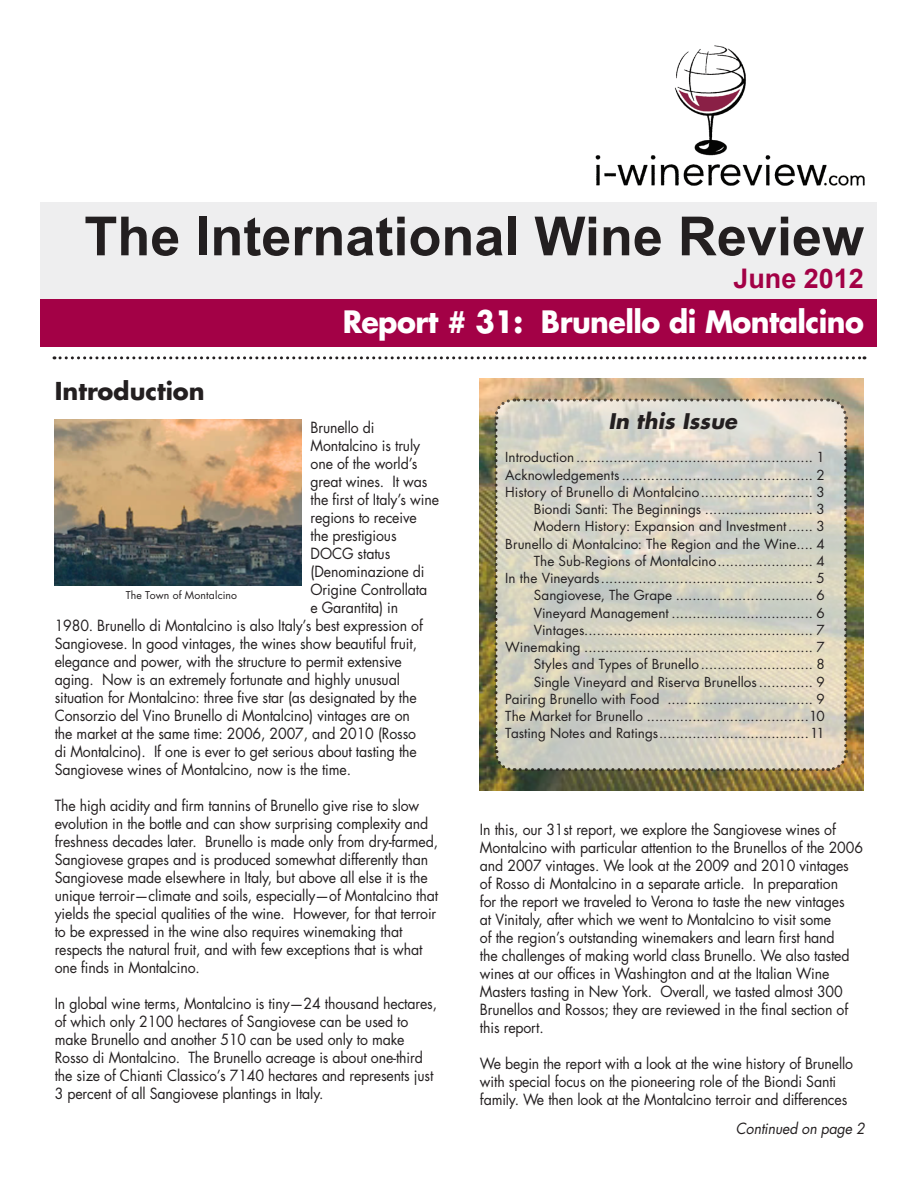
<style>
.page{position:relative;width:918px;height:1188px;background:#fff}
.page>*{position:absolute;margin:0;border:0;box-sizing:border-box;transform-origin:0 0}
.t1{font:700 54px "Arial";color:#231f20}
.t2{font:700 30px "Futura Std";letter-spacing:-.02em;color:#fff;scale:.95 1}
.t3{font:700 27px "Arial";color:#a30146}
.t4{font:700 24px "Futura Std";color:#231f20}
.t5{font:italic 700 21px "Futura Std";color:#231f20}
.t6{font:15px/18px "Futura Std";letter-spacing:-.01em;color:#231f20;scale:.94 1}
.t7{font:italic 15px "Futura Std";letter-spacing:-.01em;color:#231f20;scale:.94 1}
.t8{font:13.5px/17.2px "Futura Std";letter-spacing:.005em;color:#231f20;text-align:right}
.t9{font:10.5px "Futura Std";letter-spacing:.015em;color:#231f20}
</style>
<div class="page">
<img style="left:480px;top:378px;width:384px;height:413px">
<div style="left:40px;top:202px;width:838px;height:128px;background:#eeeeef"></div>
<div style="left:40px;top:299px;width:838px;height:47px;background:#a30146"></div>
<img style="left:595px;top:45px;width:270px;height:141px">
<svg style="left:54px;top:356px;width:811px;height:3px"></svg>
<svg style="left:493px;top:397px;width:356px;height:376px;background:#d2cfc0"></svg>
<img style="left:54px;top:419px;width:248px;height:166px">
<h1 class="t1" style="left:84px;top:206px;width:781px">The International Wine Review</h1>
<h3 class="t3" style="left:733px;top:263px;width:132px">June 2012</h3>
<h2 class="t2" style="left:343px;top:302px;width:550px">Report # 31: Brunello di Montalcino</h2>
<h3 class="t4" style="left:55px;top:375px;width:152px">Introduction</h3>
<p class="t6" style="left:311px;top:418px;width:69px">Brunello di</p>
<p class="t6" style="left:311px;top:436px;width:118px">Montalcino is truly</p>
<p class="t6" style="left:311px;top:454px;width:115px">one of the world’s</p>
<p class="t6" style="left:311px;top:472px;width:126px">great wines. It was</p>
<p class="t6" style="left:311px;top:490px;width:138px">the first of Italy’s wine</p>
<p class="t6" style="left:311px;top:508px;width:114px">regions to receive</p>
<p class="t6" style="left:311px;top:526px;width:93px">the prestigious</p>
<p class="t6" style="left:311px;top:544px;width:86px">DOCG status</p>
<p class="t6" style="left:311px;top:562px;width:123px">(Denominazione di</p>
<p class="t6" style="left:311px;top:580px;width:126px">Origine Controllata</p>
<p class="t6" style="left:310px;top:598px;width:95px">e Garantita) in</p>
<p class="t6" style="left:55px;top:616px;width:393px">1980. Brunello di Montalcino is also Italy’s best expression of</p>
<p class="t6" style="left:55px;top:634px;width:387px">Sangiovese. In good vintages, the wines show beautiful fruit,</p>
<p class="t6" style="left:55px;top:652px;width:371px">elegance and power, with the structure to permit extensive</p>
<p class="t6" style="left:55px;top:670px;width:369px">aging. Now is an extremely fortunate and highly unusual</p>
<p class="t6" style="left:55px;top:688px;width:387px">situation for Montalcino: three five star (as designated by the</p>
<p class="t6" style="left:55px;top:706px;width:379px">Consorzio del Vino Brunello di Montalcino) vintages are on</p>
<p class="t6" style="left:55px;top:724px;width:386px">the market at the same time: 2006, 2007, and 2010 (Rosso</p>
<p class="t6" style="left:55px;top:742px;width:387px">di Montalcino). If one is ever to get serious about tasting the</p>
<p class="t6" style="left:55px;top:760px;width:317px">Sangiovese wines of Montalcino, now is the time.</p>
<p class="t6" style="left:55px;top:796px;width:409px">The high acidity and firm tannins of Brunello give rise to slow evolution in the bottle and can show surprising complexity and freshness decades later. Brunello is made only from dry-farmed, Sangiovese grapes and is produced somewhat differently than Sangiovese made elsewhere in Italy, but above all else it is the unique terroir—climate and soils, especially—of Montalcino that yields the special qualities of the wine. However, for that terroir to be expressed in the wine also requires winemaking that respects the natural fruit, and with few exceptions that is what one finds in Montalcino.</p>
<p class="t6" style="left:55px;top:994px;width:408px">In global wine terms, Montalcino is tiny—24 thousand hectares, of which only 2100 hectares of Sangiovese can be used to make Brunello and another 510 can be used only to make Rosso di Montalcino. The Brunello acreage is about one-third the size of Chianti Classico’s 7140 hectares and represents just 3 percent of all Sangiovese plantings in Italy.</p>
<p class="t9" style="left:126px;top:588px;width:113px">The Town of Montalcino</p>
<h3 class="t5" style="left:608px;top:407px;width:130px">In this Issue</h3>
<p class="t8" style="left:505px;top:449px;width:321px">Introduction......................................................... 1<br>Acknowledgements .............................................. 2<br>History of Brunello di Montalcino........................... 3<br>Biondi Santi: The Beginnings .......................... 3<br>Modern History: Expansion and Investment...... 3<br>Brunello di Montalcino: The Region and the Wine.... 4<br>The Sub-Regions of Montalcino....................... 4<br>In the Vineyards................................................... 5<br>Sangiovese, The Grape ................................. 6<br>Vineyard Management .................................. 6<br>Vintages....................................................... 7<br>Winemaking ....................................................... 7<br>Styles and Types of Brunello........................... 8<br>Single Vineyard and Riserva Brunellos............. 9<br>Pairing Brunello with Food ................................... 9<br>The Market for Brunello .......................................10<br>Tasting Notes and Ratings....................................11</p>
<p class="t6" style="left:480px;top:821px;width:409px">In this, our 31st report, we explore the Sangiovese wines of Montalcino with particular attention to the Brunellos of the 2006 and 2007 vintages. We look at the 2009 and 2010 vintages of Rosso di Montalcino in a separate article. In preparation<br>for the report we traveled to Verona to taste the new vintages<br>at Vinitaly, after which we went to Montalcino to visit some<br>of the region’s outstanding winemakers and learn first hand<br>the challenges of making world class Brunello. We also tasted wines at our offices in Washington and at the Italian Wine Masters tasting in New York. Overall, we tasted almost 300<br>Brunellos and Rossos; they are reviewed in the final section of this report.</p>
<p class="t6" style="left:480px;top:1055px;width:398px">We begin the report with a look at the wine history of Brunello with special focus on the pioneering role of the Biondi Santi family. We then look at the Montalcino terroir and differences</p>
<p class="t7" style="left:736px;top:1119px;width:139px">Continued on page 2</p>
</div>
